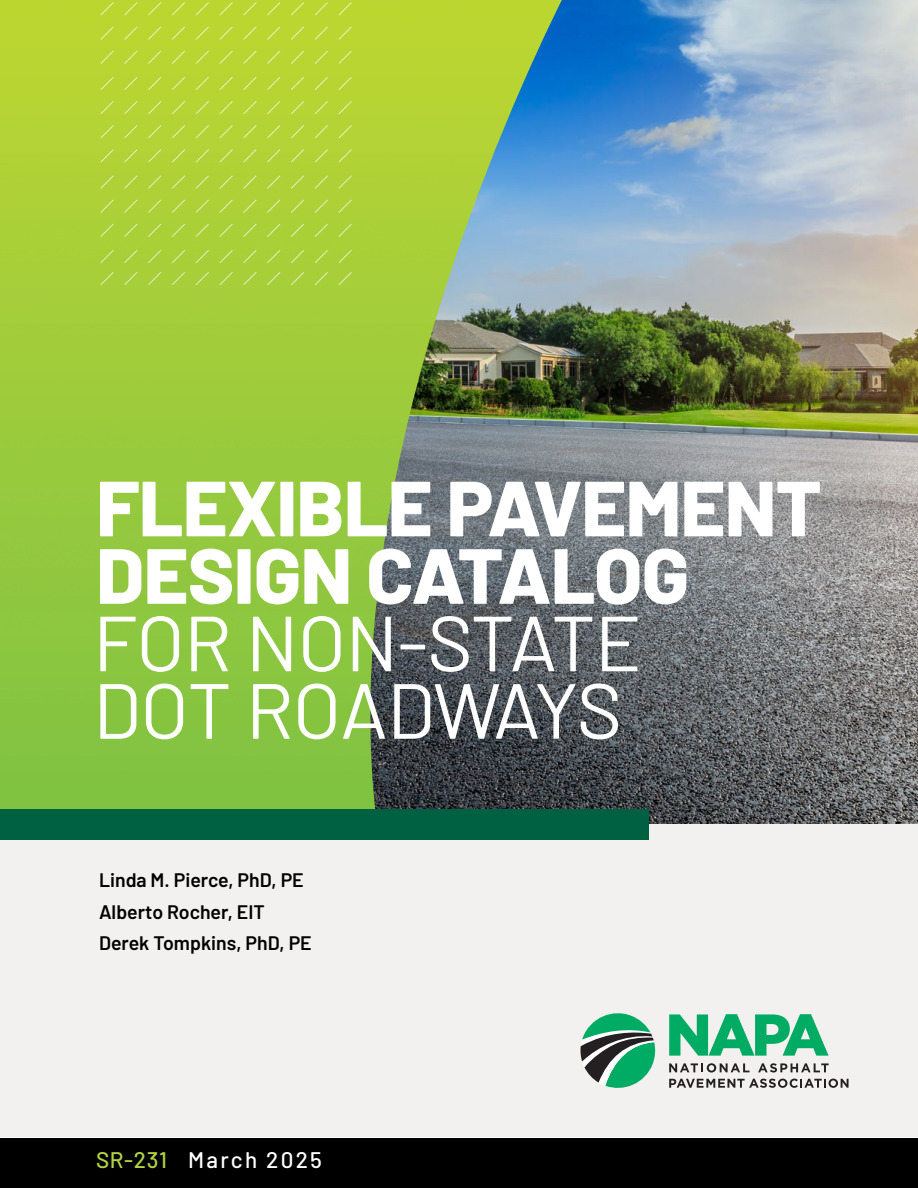
<style>
.page{position:relative;width:918px;height:1188px;background:#fff}
.page>*{position:absolute;margin:0;border:0;box-sizing:border-box;transform-origin:0 0}
.t1{font:800 78px/67.5px "Barlow";letter-spacing:-.01em;color:#fff}
.t2{font:78px/67.5px "Barlow";letter-spacing:-.015em;color:#fff}
.t3{font:500 22.5px "Barlow";letter-spacing:.1em;color:#fff}
.t4{font:600 19.5px/31.5px "Barlow";color:#000}
.s1{color:#b2d343}
</style>
<div class="page">
<img style="left:0;top:0;width:369px;height:809px">
<img style="left:369px;top:0;width:549px;height:824px">
<div style="left:0;top:825px;width:918px;height:312px;background:#f2f1ef"></div>
<div style="left:0;top:1138px;width:918px;height:50px;background:#000"></div>
<svg style="left:580px;top:1013px;width:76px;height:75px"></svg>
<svg style="left:669px;top:1063px;width:81px;height:10px"></svg>
<svg style="left:758px;top:1063px;width:71px;height:10px"></svg>
<svg style="left:669px;top:1079px;width:180px;height:9px"></svg>
<svg style="left:669px;top:1014px;width:160px;height:42px"></svg>
<div style="left:0;top:809px;width:648px;height:31px;background:#006142"></div>
<svg style="left:99px;top:0;width:254px;height:17px;background:#bdd736"></svg>
<svg style="left:99px;top:25px;width:254px;height:261px;background:#b3d339"></svg>
<h1 class="t1" style="left:96px;top:469px;width:727px">FLEXIBLE PAVEMENT<br>DESIGN CATALOG</h1>
<h1 class="t2" style="left:93px;top:603px;width:550px">FOR NON-STATE<br>DOT ROADWAYS</h1>
<p class="t4" style="left:99px;top:863px;width:214px">Linda M. Pierce, PhD, PE<br>Alberto Rocher, EIT<br>Derek Tompkins, PhD, PE</p>
<p class="t3" style="left:96px;top:1144px;width:227px"><span class="s1">SR-231</span> March 2025</p>
</div>
